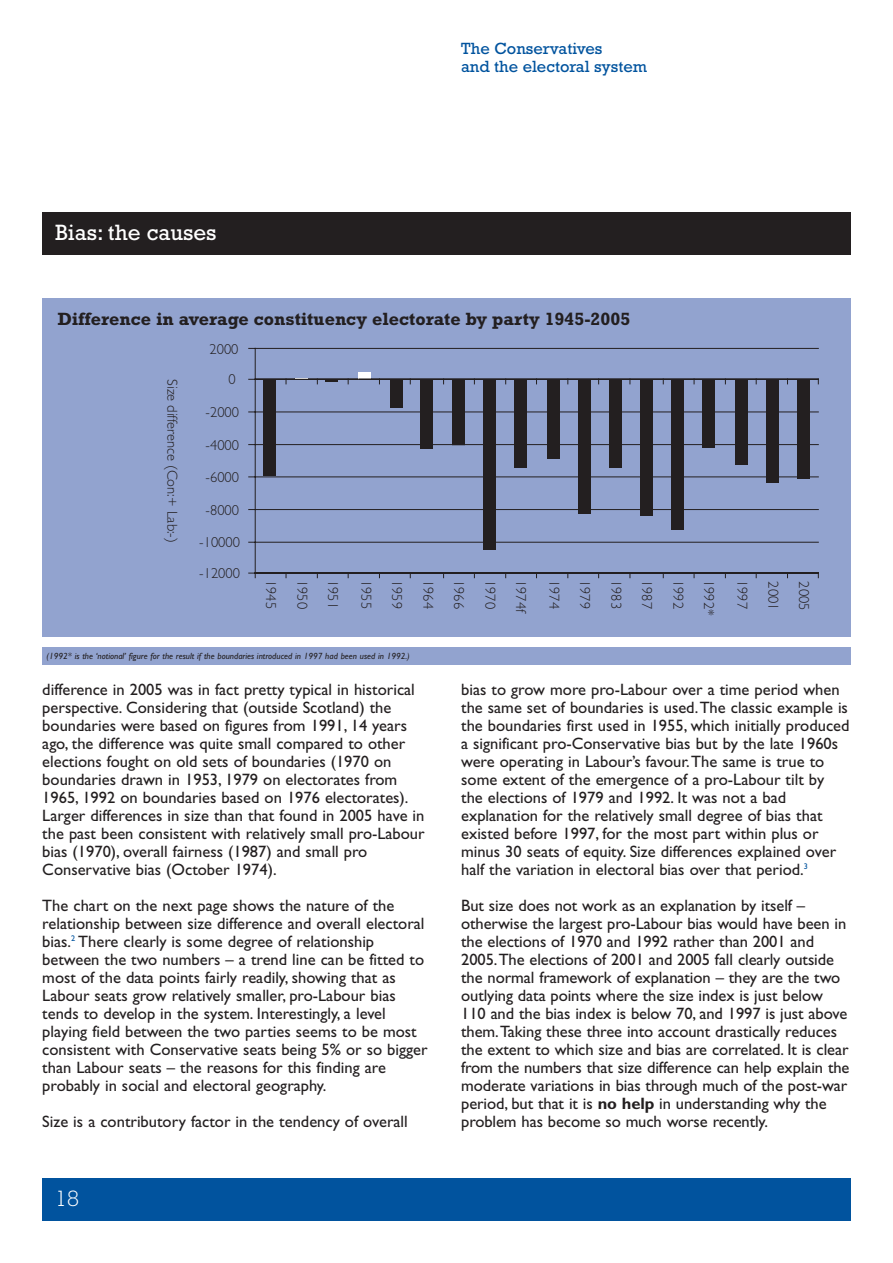
<style>
.page{position:relative;width:893px;height:1263px;background:#fff}
.page>*{position:absolute;margin:0;border:0;box-sizing:border-box;transform-origin:0 0}
.t1{font:22.5px "Rockwell";color:#fff}
.t2{font:300 22.5px "Rockwell";color:#fff}
.t3{font:700 18px "Rockwell";color:#231f20}
.t4{font:16.5px/18px "Gill Sans Std";color:#231f20}
.t5{font:16.5px/18px "Rockwell";color:#01539e}
.t6{font:300 14.55px "Gill Sans Std";color:#231f20}
.t7{font:300 14.4px "Gill Sans Std";color:#231f20}
.t8{font:italic 9px "Gill Sans Std";color:#231f20}
.s1{font-weight:700}
</style>
<div class="page">
<div style="left:42px;top:1178px;width:808px;height:42px;background:#01539e"></div>
<div style="left:42px;top:213px;width:808px;height:42px;background:#231f20"></div>
<div style="left:42px;top:298px;width:808px;height:339px;background:#92a3cf"></div>
<hr style="left:255px;top:542px;width:563px;height:1px;background:#231f20">
<hr style="left:255px;top:509px;width:563px;height:1px;background:#231f20">
<hr style="left:255px;top:477px;width:563px;height:1px;background:#231f20">
<hr style="left:255px;top:444px;width:563px;height:1px;background:#231f20">
<hr style="left:255px;top:412px;width:563px;height:1px;background:#231f20">
<hr style="left:255px;top:348px;width:563px;height:1px;background:#231f20">
<div style="left:263px;top:379px;width:13px;height:96px;background:#231f20"></div>
<svg style="left:325px;top:380px;width:13px;height:2px"></svg>
<div style="left:359px;top:372px;width:12px;height:7px;background:#fff"></div>
<svg style="left:294px;top:378px;width:14px;height:1px"></svg>
<div style="left:390px;top:379px;width:12px;height:28px;background:#231f20"></div>
<div style="left:421px;top:379px;width:12px;height:70px;background:#231f20"></div>
<div style="left:452px;top:379px;width:12px;height:66px;background:#231f20"></div>
<div style="left:483px;top:379px;width:12px;height:171px;background:#231f20"></div>
<div style="left:514px;top:379px;width:12px;height:89px;background:#231f20"></div>
<div style="left:547px;top:379px;width:12px;height:80px;background:#231f20"></div>
<div style="left:578px;top:379px;width:13px;height:135px;background:#231f20"></div>
<div style="left:609px;top:379px;width:12px;height:89px;background:#231f20"></div>
<div style="left:640px;top:379px;width:13px;height:137px;background:#231f20"></div>
<div style="left:671px;top:379px;width:13px;height:151px;background:#231f20"></div>
<div style="left:702px;top:379px;width:13px;height:68px;background:#231f20"></div>
<div style="left:735px;top:379px;width:13px;height:86px;background:#231f20"></div>
<div style="left:766px;top:379px;width:13px;height:104px;background:#231f20"></div>
<div style="left:797px;top:379px;width:13px;height:99px;background:#231f20"></div>
<hr style="left:255px;top:348px;width:1px;height:225px;background:#231f20">
<hr style="left:255px;top:573px;width:563px;height:1px;background:#231f20">
<svg style="left:249px;top:573px;width:7px;height:5px"></svg>
<hr style="left:255px;top:379px;width:563px;height:1px;background:#231f20">
<div style="left:42px;top:647px;width:808px;height:17px;background:#92a3cf"></div>
<h1 class="t1" style="left:55px;top:225px;width:163px">Bias: the causes</h1>
<p class="t5" style="left:461px;top:41px;width:187px">The Conservatives<br>and the electoral system</p>
<p class="t3" style="left:57px;top:313px;width:574px">Difference in average constituency electorate by party 1945-2005</p>
<p class="t7" style="left:179px;top:379px;width:165px;rotate:90deg">Size difference (Con:+ Lab:-)</p>
<p class="t6" style="left:210px;top:342px;width:30px">2000</p>
<p class="t6" style="left:206px;top:406px;width:35px">-2000</p>
<p class="t6" style="left:206px;top:438px;width:35px">-4000</p>
<p class="t6" style="left:206px;top:471px;width:35px">-6000</p>
<p class="t6" style="left:206px;top:503px;width:35px">-8000</p>
<p class="t6" style="left:199px;top:536px;width:42px">-10000</p>
<p class="t6" style="left:199px;top:567px;width:42px">-12000</p>
<p class="t7" style="left:277px;top:580px;width:30px;rotate:90deg">1945</p>
<p class="t7" style="left:308px;top:580px;width:30px;rotate:90deg">1950</p>
<p class="t7" style="left:339px;top:580px;width:30px;rotate:90deg">1951</p>
<p class="t7" style="left:372px;top:580px;width:30px;rotate:90deg">1955</p>
<p class="t7" style="left:403px;top:580px;width:30px;rotate:90deg">1959</p>
<p class="t7" style="left:434px;top:580px;width:30px;rotate:90deg">1964</p>
<p class="t7" style="left:465px;top:580px;width:30px;rotate:90deg">1966</p>
<p class="t7" style="left:496px;top:580px;width:30px;rotate:90deg">1970</p>
<p class="t7" style="left:527px;top:580px;width:35px;rotate:90deg">1974f</p>
<p class="t7" style="left:560px;top:580px;width:30px;rotate:90deg">1974</p>
<p class="t7" style="left:591px;top:580px;width:30px;rotate:90deg">1979</p>
<p class="t7" style="left:622px;top:580px;width:30px;rotate:90deg">1983</p>
<p class="t7" style="left:653px;top:580px;width:30px;rotate:90deg">1987</p>
<p class="t7" style="left:684px;top:580px;width:30px;rotate:90deg">1992</p>
<p class="t7" style="left:715px;top:580px;width:37px;rotate:90deg">1992*</p>
<p class="t7" style="left:748px;top:580px;width:30px;rotate:90deg">1997</p>
<p class="t7" style="left:780px;top:581px;width:30px;rotate:90deg">2001</p>
<p class="t7" style="left:810px;top:581px;width:30px;rotate:90deg">2005</p>
<p class="t8" style="left:47px;top:652px;width:365px">(1992* is the ‘notional’ figure for the result if the boundaries introduced in 1997 had been used in 1992.)</p>
<p class="t4" style="left:42px;top:682px;width:384px">difference in 2005 was in fact pretty typical in historical perspective. Considering that (outside Scotland) the boundaries were based on figures from 1991, 14 years ago, the difference was quite small compared to other elections fought on old sets of boundaries (1970 on boundaries drawn in 1953, 1979 on electorates from 1965, 1992 on boundaries based on 1976 electorates).<br>Larger differences in size than that found in 2005 have in the past been consistent with relatively small pro-Labour bias (1970), overall fairness (1987) and small pro Conservative bias (October 1974).</p>
<p class="t4" style="left:42px;top:898px;width:387px">The chart on the next page shows the nature of the relationship between size difference and overall electoral bias.<sup>2</sup> There clearly is some degree of relationship between the two numbers – a trend line can be fitted to most of the data points fairly readily, showing that as Labour seats grow relatively smaller, pro-Labour bias tends to develop in the system. Interestingly, a level playing field between the two parties seems to be most consistent with Conservative seats being 5% or so bigger than Labour seats – the reasons for this finding are probably in social and electoral geography.</p>
<p class="t4" style="left:42px;top:1114px;width:367px">Size is a contributory factor in the tendency of overall</p>
<h1 class="t2" style="left:55px;top:1190px;width:25px">18</h1>
<p class="t4" style="left:461px;top:682px;width:390px">bias to grow more pro-Labour over a time period when the same set of boundaries is used.The classic example is the boundaries first used in 1955, which initially produced a significant pro-Conservative bias but by the late 1960s were operating in Labour’s favour.The same is true to some extent of the emergence of a pro-Labour tilt by the elections of 1979 and 1992. It was not a bad explanation for the relatively small degree of bias that existed before 1997, for the most part within plus or minus 30 seats of equity. Size differences explained over half the variation in electoral bias over that period.<sup>3</sup></p>
<p class="t4" style="left:461px;top:898px;width:390px">But size does not work as an explanation by itself – otherwise the largest pro-Labour bias would have been in the elections of 1970 and 1992 rather than 2001 and 2005.The elections of 2001 and 2005 fall clearly outside the normal framework of explanation – they are the two outlying data points where the size index is just below 110 and the bias index is below 70, and 1997 is just above them.Taking these three into account drastically reduces the extent to which size and bias are correlated. It is clear from the numbers that size difference can help explain the moderate variations in bias through much of the post-war period, but that it is <span class="s1">no help</span> in understanding why the problem has become so much worse recently.</p>
</div>
